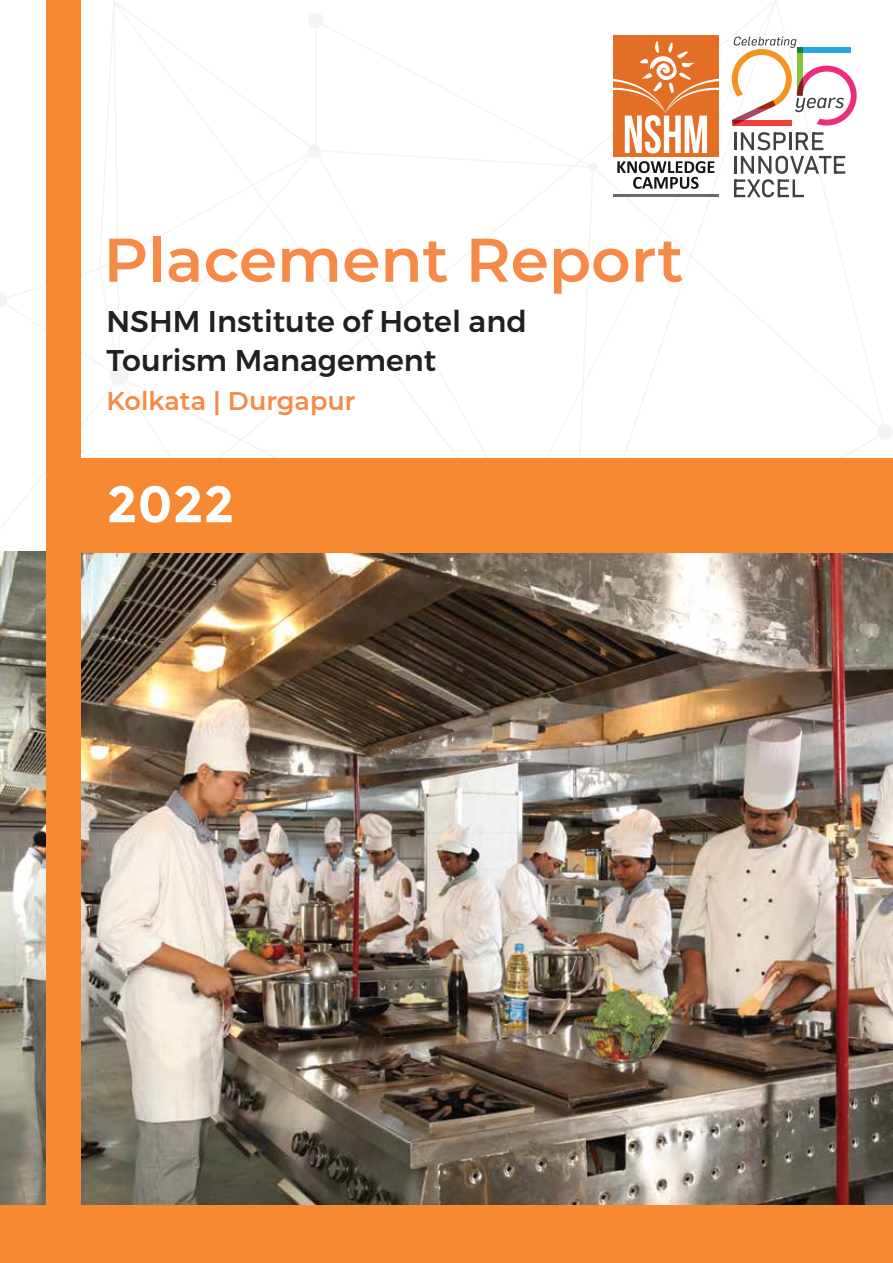
<style>
.page{position:relative;width:893px;height:1263px;background:#fff}
.page>*{position:absolute;margin:0;border:0;box-sizing:border-box;transform-origin:0 0}
.t1{font:600 61.5px "Montserrat";color:#f68a48}
.t2{font:700 51px "Montserrat";color:#fff}
.t3{font:500 30px/39px "Montserrat";color:#221f20}
.t4{font:600 25.5px "Montserrat";color:#f68a48}
</style>
<div class="page">
<svg style="left:110px;top:365px;width:20px;height:20px"></svg>
<svg style="left:0;top:293px;width:8px;height:14px"></svg>
<svg style="left:309px;top:13px;width:16px;height:15px"></svg>
<svg style="left:307px;top:144px;width:13px;height:14px"></svg>
<svg style="left:589px;top:163px;width:8px;height:9px"></svg>
<svg style="left:876px;top:424px;width:16px;height:15px"></svg>
<img style="left:0;top:552px;width:893px;height:653px">
<div style="left:46px;top:0;width:34px;height:1263px;background:#f68932"></div>
<div style="left:68px;top:458px;width:825px;height:95px;background:#f68932"></div>
<div style="left:0;top:1205px;width:893px;height:58px;background:#f68932"></div>
<svg style="left:734px;top:132px;width:89px;height:18px"></svg>
<svg style="left:734px;top:156px;width:111px;height:41px"></svg>
<hr style="left:792px;top:179px;width:3px;height:18px;background:#424143">
<hr style="left:613px;top:194px;width:106px;height:3px;background:#676b6a">
<svg style="left:617px;top:161px;width:97px;height:28px"></svg>
<div style="left:613px;top:35px;width:106px;height:122px;background:#e36e25"></div>
<svg style="left:613px;top:41px;width:106px;height:112px"></svg>
<svg style="left:732px;top:37px;width:125px;height:89px"></svg>
<h1 class="t1" style="left:104px;top:216px;width:581px">Placement Report</h1>
<p class="t3" style="left:107px;top:302px;width:422px">NSHM Institute of Hotel and<br>Tourism Management</p>
<p class="t4" style="left:107px;top:383px;width:250px">Kolkata | Durgapur</p>
<h2 class="t2" style="left:107px;top:474px;width:129px">2022</h2>
</div>
